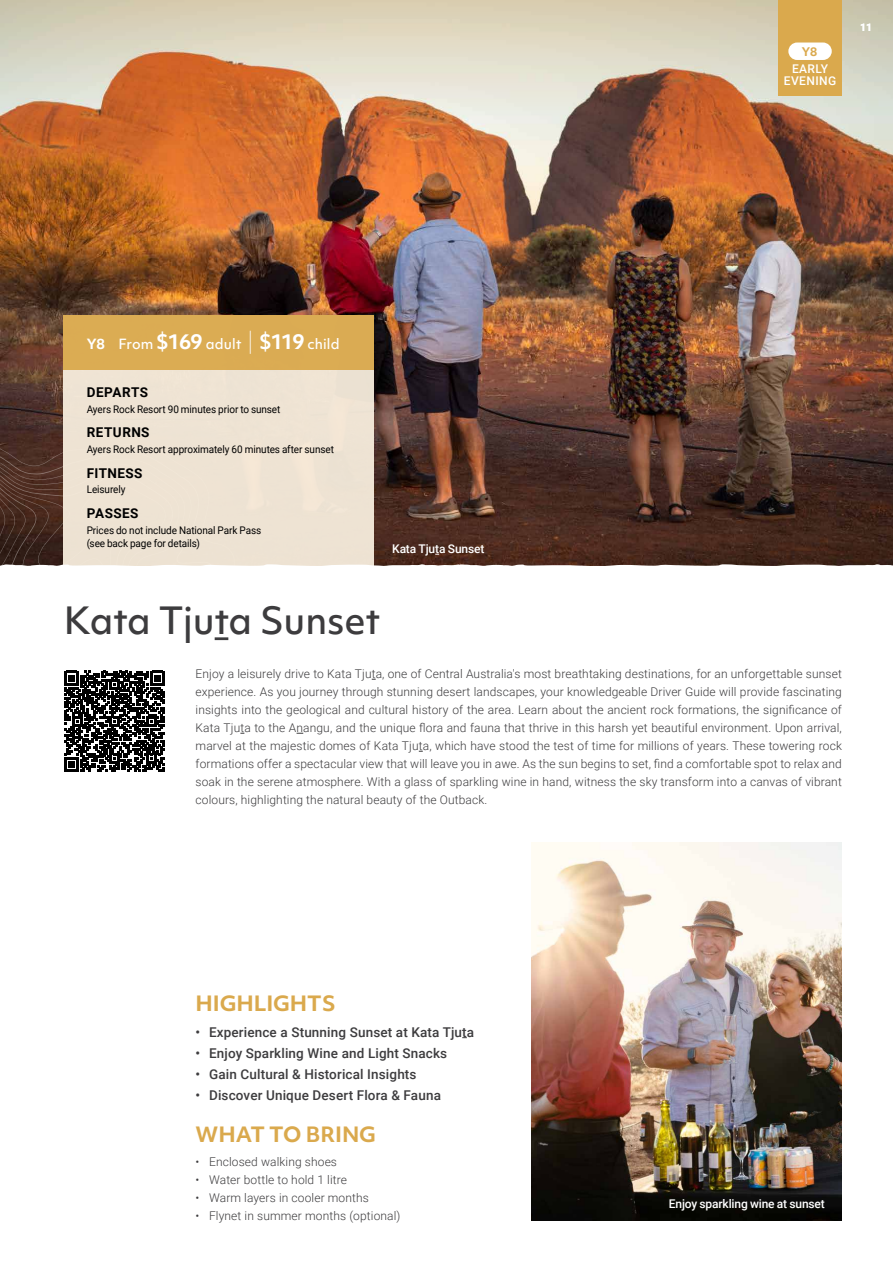
<style>
.page{position:relative;width:893px;height:1263px;background:#fff}
.page>*{position:absolute;margin:0;border:0;box-sizing:border-box;transform-origin:0 0}
.t1{font:500 36px "Objektiv Mk 1";color:#3d3c3e}
.t2{font:700 20.25px "Objektiv Mk 1";color:#daa94d}
.t3{font:500 13.5px "Roboto";letter-spacing:.01em;color:#3d3c3e}
.t4{font:700 13.5px "Roboto";letter-spacing:.03em;color:#000}
.t5{font:500 13.5px "Objektiv Mk 1";letter-spacing:.01em;color:#fff}
.t6{font:300 12px/18px "Roboto";letter-spacing:.01em;color:#3d3c3e;text-align:justify}
.t7{font:500 12px "Roboto";letter-spacing:-.01em;color:#fff}
.t8{font:500 12px/12px "Roboto";letter-spacing:.035em;color:#fff;text-align:center}
.t9{font:700 11.4px "Objektiv Mk 1";color:#daa94d}
.t10{font:10.5px/13.5px "Roboto";letter-spacing:-.01em;color:#000;scale:.95 1}
.t11{font:700 10.5px "Roboto";color:#fff}
.s1{font-weight:700}
.s2{font-weight:700;font-size:19.5px}
.s3{font-weight:100;font-size:21px}
</style>
<div class="page">
<img style="left:531px;top:842px;width:311px;height:378px">
<img style="left:0;top:145px;width:893px;height:272px">
<svg style="left:0;top:0;width:893px;height:145px;background:#d0ae90"></svg>
<div style="left:64px;top:369px;width:310px;height:48px;background:#efe4d4"></div>
<div style="left:64px;top:315px;width:310px;height:54px;background:#dbac53"></div>
<div style="left:778px;top:0;width:64px;height:96px;background:#daa94d"></div>
<div style="left:788px;top:43px;width:44px;height:17px;background:#fff;border-radius:9px"></div>
<svg style="left:0;top:417px;width:893px;height:149px;background:#856e62"></svg>
<svg style="left:215px;top:637px;width:13px;height:3px"></svg>
<svg style="left:64px;top:671px;width:101px;height:100px"></svg>
<p class="t9" style="left:802px;top:43px;width:17px">Y8</p>
<p class="t8" style="left:784px;top:62px;width:54px">EARLY<br>EVENING</p>
<p class="t11" style="left:860px;top:20px;width:14px">11</p>
<p class="t5" style="left:87px;top:335px;width:255px"><span class="s1">Y8</span> From <span class="s2">$169</span> adult <span class="s3">|</span> <span class="s2">$119</span> child</p>
<p class="t4" style="left:87px;top:383px;width:63px">DEPARTS</p>
<p class="t10" style="left:87px;top:402px;width:206px">Ayers Rock Resort 90 minutes prior to sunset</p>
<p class="t4" style="left:87px;top:423px;width:64px">RETURNS</p>
<p class="t10" style="left:87px;top:442px;width:262px">Ayers Rock Resort approximately 60 minutes after sunset</p>
<p class="t4" style="left:87px;top:463px;width:57px">FITNESS</p>
<p class="t10" style="left:87px;top:482px;width:43px">Leisurely</p>
<p class="t4" style="left:87px;top:504px;width:53px">PASSES</p>
<p class="t10" style="left:87px;top:523px;width:185px">Prices do not include National Park Pass (see back page for details)</p>
<p class="t7" style="left:392px;top:541px;width:94px">Kata Tjuta Sunset</p>
<h1 class="t1" style="left:64px;top:595px;width:318px">Kata Tjuta Sunset</h1>
<p class="t6" style="left:196px;top:665px;width:648px">Enjoy a leisurely drive to Kata Tjuta, one of Central Australia's most breathtaking destinations, for an unforgettable sunset experience. As you journey through stunning desert landscapes, your knowledgeable Driver Guide will provide fascinating insights into the geological and cultural history of the area. Learn about the ancient rock formations, the significance of Kata Tjuta to the Anangu, and the unique flora and fauna that thrive in this harsh yet beautiful environment. Upon arrival, marvel at the majestic domes of Kata Tjuta, which have stood the test of time for millions of years. These towering rock formations offer a spectacular view that will leave you in awe. As the sun begins to set, find a comfortable spot to relax and soak in the serene atmosphere. With a glass of sparkling wine in hand, witness the sky transform into a canvas of vibrant colours, highlighting the natural beauty of the Outback.</p>
<h2 class="t2" style="left:196px;top:989px;width:141px">HIGHLIGHTS</h2>
<p class="t3" style="left:196px;top:1022px;width:280px">• Experience a Stunning Sunset at Kata Tjuta</p>
<p class="t3" style="left:196px;top:1043px;width:253px">• Enjoy Sparkling Wine and Light Snacks</p>
<p class="t3" style="left:196px;top:1064px;width:222px">• Gain Cultural &amp; Historical Insights</p>
<p class="t3" style="left:196px;top:1085px;width:247px">• Discover Unique Desert Flora &amp; Fauna</p>
<h2 class="t2" style="left:196px;top:1120px;width:182px">WHAT TO BRING</h2>
<p class="t6" style="left:196px;top:1153px;width:143px">• Enclosed walking shoes</p>
<p class="t6" style="left:196px;top:1171px;width:153px">• Water bottle to hold 1 litre</p>
<p class="t6" style="left:196px;top:1189px;width:175px">• Warm layers in cooler months</p>
<p class="t6" style="left:196px;top:1207px;width:206px">• Flynet in summer months (optional)</p>
<p class="t7" style="left:669px;top:1195px;width:158px">Enjoy sparkling wine at sunset</p>
</div>
